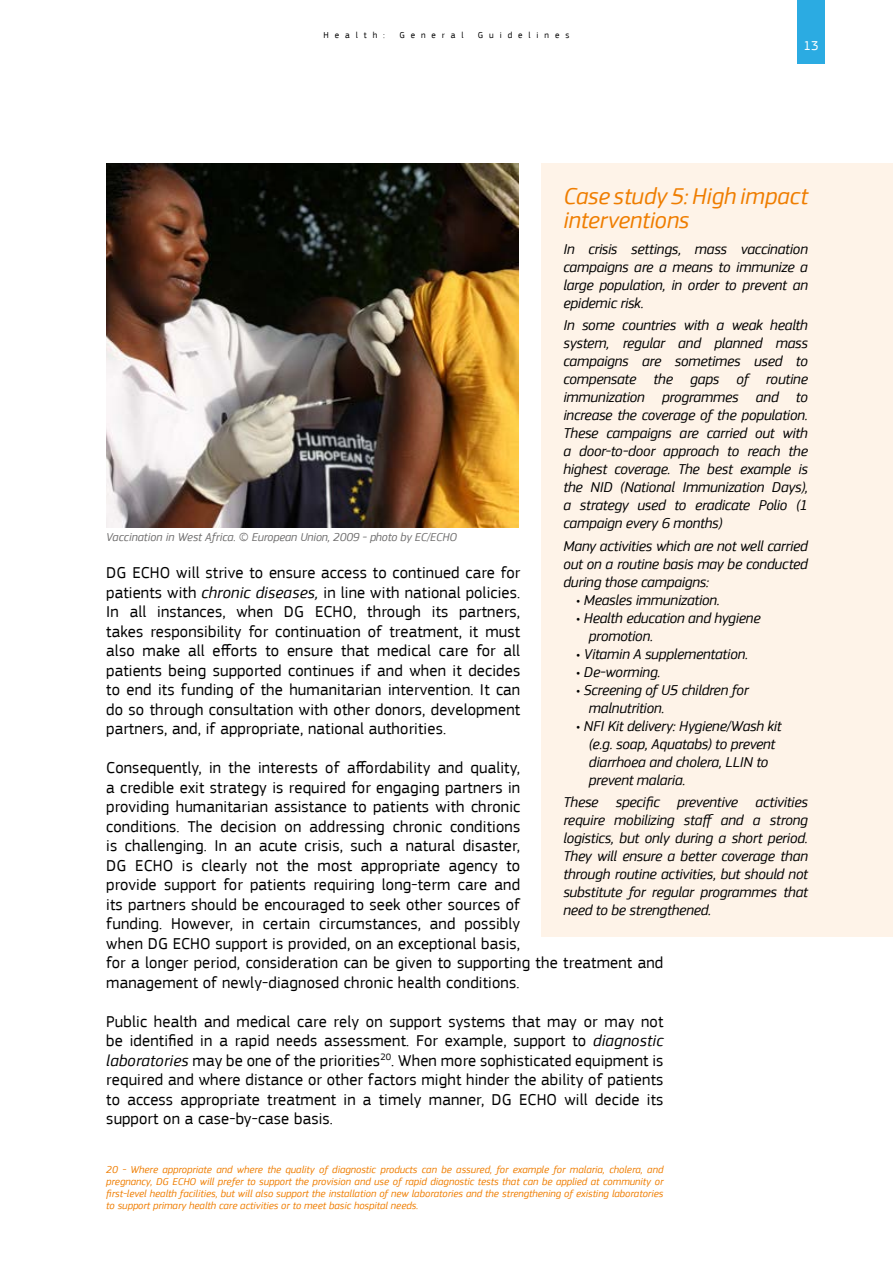
<style>
.page{position:relative;width:893px;height:1263px;background:#fff}
.page>*{position:absolute;margin:0;border:0;box-sizing:border-box;transform-origin:0 0}
.t1{font:italic 24px/24px "EC Square Sans Pro";color:#ef7d00}
.t2{font:16.5px/19.5px "EC Square Sans Pro";letter-spacing:.01em;color:#000;text-align:justify}
.t3{font:italic 15px/18px "EC Square Sans Pro";letter-spacing:-.015em;color:#000;text-align:justify}
.t4{font:13.5px "EC Square Sans Pro";color:#fff}
.t5{font:italic 12px "EC Square Sans Pro";letter-spacing:-.01em;color:#706f6f}
.t6{font:italic 10.5px/12px "EC Square Sans Pro";color:#ef7d00;text-align:justify}
.t7{font:9px "EC Square Sans Pro";letter-spacing:.66em;color:#000}
.s1{font-style:italic}
</style>
<div class="page">
<div style="left:797px;top:0;width:28px;height:64px;background:#2babe2"></div>
<img style="left:106px;top:164px;width:413px;height:363px">
<div style="left:541px;top:164px;width:352px;height:773px;background:#fef3e8"></div>
<p class="t7" style="left:324px;top:30px;width:63px">Health:</p>
<p class="t7" style="left:399px;top:30px;width:66px">General</p>
<p class="t7" style="left:478px;top:30px;width:93px">Guidelines</p>
<p class="t4" style="left:804px;top:38px;width:17px">13</p>
<h1 class="t1" style="left:563px;top:184px;width:246px">Case study 5: High impact interventions</h1>
<p class="t3" style="left:563px;top:240px;width:246px">In crisis settings, mass vaccination campaigns are a means to immunize a large population, in order to prevent an epidemic risk.</p>
<p class="t3" style="left:563px;top:317px;width:246px">In some countries with a weak health system, regular and planned mass campaigns are sometimes used to compensate the gaps of routine immunization programmes and to increase the coverage of the population.<br>These campaigns are carried out with a door-to-door approach to reach the highest coverage. The best example is the NID (National Immunization Days), a strategy used to eradicate Polio (1 campaign every 6 months)</p>
<p class="t3" style="left:563px;top:537px;width:246px">Many activities which are not well carried out on a routine basis may be conducted during those campaigns:</p>
<p class="t3" style="left:576px;top:591px;width:145px">• Measles immunization.</p>
<p class="t3" style="left:589px;top:609px;width:173px;text-indent:-13px">• Health education and hygiene promotion.</p>
<p class="t3" style="left:576px;top:645px;width:174px">• Vitamin A supplementation.</p>
<p class="t3" style="left:576px;top:663px;width:86px">• De-worming.</p>
<p class="t3" style="left:589px;top:681px;width:161px;text-indent:-13px">• Screening of U5 children for malnutrition.</p>
<p class="t3" style="left:589px;top:717px;width:194px;text-align:left;text-indent:-13px">• NFI Kit delivery: Hygiene/Wash kit (e.g. soap, Aquatabs) to prevent diarrhoea and cholera, LLIN to prevent malaria.</p>
<p class="t3" style="left:563px;top:793px;width:246px">These specific preventive activities require mobilizing staff and a strong logistics, but only during a short period.<br>They will ensure a better coverage than through routine activities, but should not substitute for regular programmes that need to be strengthened.</p>
<p class="t5" style="left:106px;top:530px;width:352px">Vaccination in West Africa. © European Union, 2009 - photo by EC/ECHO</p>
<p class="t2" style="left:106px;top:563px;width:415px">DG ECHO will strive to ensure access to continued care for patients with <span class="s1">chronic diseases,</span> in line with national policies.<br>In all instances, when DG ECHO, through its partners, takes responsibility for continuation of treatment, it must also make all efforts to ensure that medical care for all patients being supported continues if and when it decides to end its funding of the humanitarian intervention. It can do so through consultation with other donors, development partners, and, if appropriate, national authorities.</p>
<p class="t2" style="left:106px;top:758px;width:559px;text-align:left">Consequently, in the interests of affordability and quality,<br>a credible exit strategy is required for engaging partners in<br>providing humanitarian assistance to patients with chronic<br>conditions. The decision on addressing chronic conditions<br>is challenging. In an acute crisis, such a natural disaster,<br>DG ECHO is clearly not the most appropriate agency to<br>provide support for patients requiring long-term care and<br>its partners should be encouraged to seek other sources of<br>funding. However, in certain circumstances, and possibly<br>when DG ECHO support is provided, on an exceptional basis,<br>for a longer period, consideration can be given to supporting the treatment and management of newly-diagnosed chronic health conditions.</p>
<p class="t2" style="left:106px;top:1012px;width:559px">Public health and medical care rely on support systems that may or may not be identified in a rapid needs assessment. For example, support to <span class="s1">diagnostic laboratories</span> may be one of the priorities<sup>20</sup>. When more sophisticated equipment is required and where distance or other factors might hinder the ability of patients to access appropriate treatment in a timely manner, DG ECHO will decide its support on a case-by-case basis.</p>
<p class="t6" style="left:106px;top:1163px;width:559px">20 - Where appropriate and where the quality of diagnostic products can be assured, for example for malaria, cholera, and pregnancy, DG ECHO will prefer to support the provision and use of rapid diagnostic tests that can be applied at community or first-level health facilities, but will also support the installation of new laboratories and the strengthening of existing laboratories to support primary health care activities or to meet basic hospital needs.</p>
</div>
